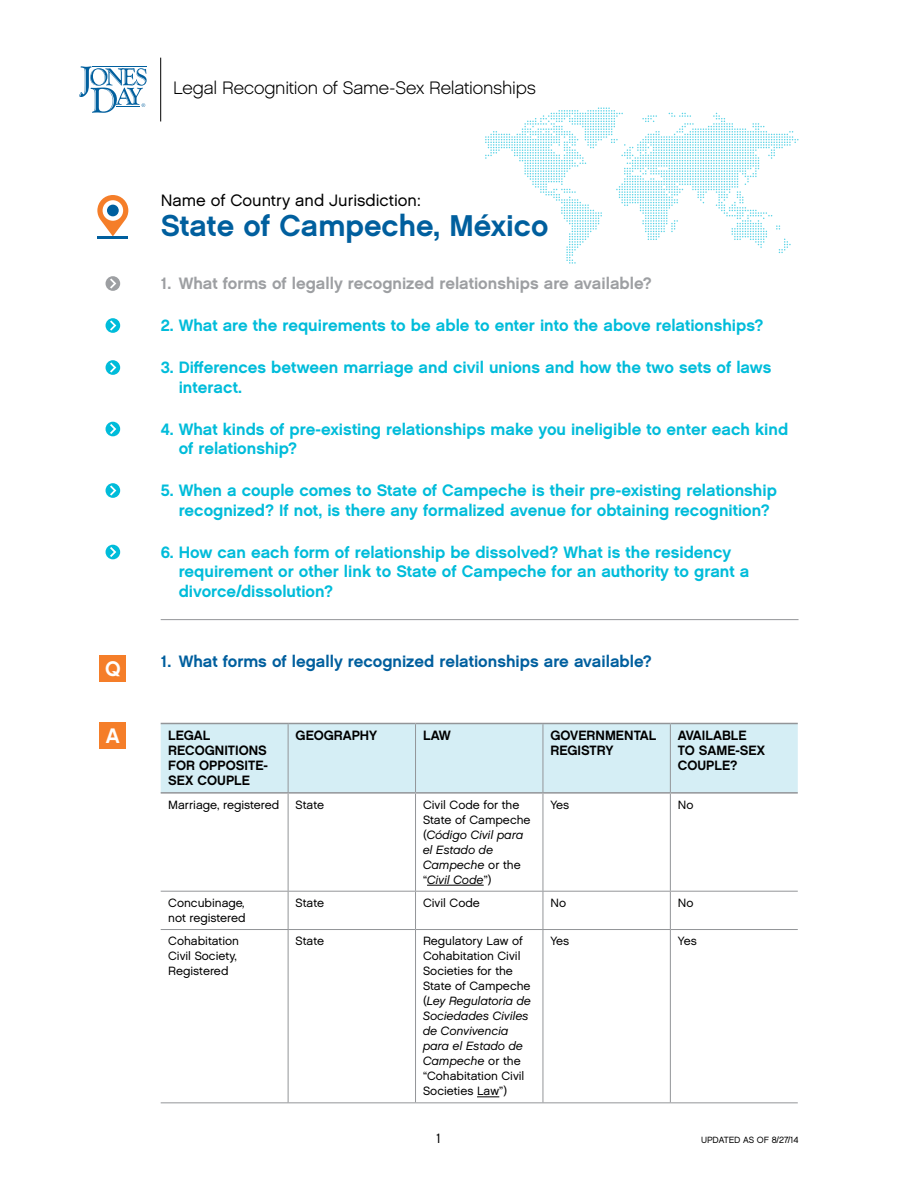
<style>
.page{position:relative;width:918px;height:1188px;background:#fff}
.page>*{position:absolute;margin:0;border:0;box-sizing:border-box;transform-origin:0 0}
.CNTRY{font:30px "Chalet New York Nineteen Sixty";color:#005f9e}
.t1{font:21px "Chalet New York Nineteen Sixty";color:#fff}
.t2{font:18px "Chalet English Channel";letter-spacing:-.01em;color:#000}
.TOC_Q_Cyan{font:16.5px/19.5px "Chalet New York Nineteen Sixty";color:#00bcda}
.TOC_Q_w_rule_below{font:16.5px/19.5px "Chalet New York Nineteen Sixty";color:#00bcda}
.TOC_Q_Gray{font:16.5px "Chalet New York Nineteen Sixty";color:#9d9fa2}
.t3{font:16.5px "Chalet New York Nineteen Sixty";color:#005f9e}
.CNTRY-2{font:16.5px "Chalet London Nineteen Sixty";color:#000}
.TBL_HEAD_B{font:13.5px/15px "Chalet New York Nineteen Sixty";color:#000}
.t4{font:13.5px "Chalet London Nineteen Sixty";color:#000}
.TBL_BC{font:12px/15px "Chalet London Nineteen Sixty";color:#000}
.TBL_BC-2{font:12px/15px "Chalet Oblique London";color:#000}
.t5{font:9px "Chalet London Nineteen Sixty";color:#000}
.s1{font-family:"Chalet London Nineteen Sixty"}
.s2{font-family:"Chalet Oblique London"}
</style>
<div class="page">
<hr style="left:161px;top:619px;width:638px;height:1px;background:#939598">
<div style="left:161px;top:724px;width:637px;height:68px;background:#d5eef5"></div>
<hr style="left:415px;top:724px;width:1px;height:68px;background:#939598">
<hr style="left:543px;top:724px;width:1px;height:68px;background:#939598">
<hr style="left:415px;top:794px;width:1px;height:97px;background:#939598">
<hr style="left:543px;top:794px;width:1px;height:97px;background:#939598">
<hr style="left:161px;top:891px;width:127px;height:1px;background:#939598">
<hr style="left:288px;top:891px;width:128px;height:1px;background:#939598">
<hr style="left:416px;top:891px;width:127px;height:1px;background:#939598">
<hr style="left:415px;top:892px;width:1px;height:37px;background:#939598">
<hr style="left:543px;top:891px;width:127px;height:1px;background:#939598">
<hr style="left:543px;top:892px;width:1px;height:37px;background:#939598">
<hr style="left:670px;top:891px;width:128px;height:1px;background:#939598">
<hr style="left:161px;top:929px;width:127px;height:1px;background:#939598">
<hr style="left:288px;top:929px;width:128px;height:1px;background:#939598">
<hr style="left:416px;top:929px;width:127px;height:1px;background:#939598">
<hr style="left:415px;top:930px;width:1px;height:172px;background:#939598">
<hr style="left:543px;top:929px;width:127px;height:1px;background:#939598">
<hr style="left:543px;top:930px;width:1px;height:172px;background:#939598">
<hr style="left:670px;top:929px;width:128px;height:1px;background:#939598">
<hr style="left:288px;top:1102px;width:128px;height:1px;background:#939598">
<hr style="left:416px;top:1102px;width:127px;height:1px;background:#939598">
<hr style="left:543px;top:1102px;width:127px;height:1px;background:#939598">
<hr style="left:288px;top:794px;width:1px;height:97px;background:#939598">
<hr style="left:288px;top:892px;width:1px;height:37px;background:#939598">
<hr style="left:288px;top:930px;width:1px;height:172px;background:#939598">
<hr style="left:161px;top:1102px;width:127px;height:1px;background:#939598">
<hr style="left:670px;top:794px;width:1px;height:97px;background:#939598">
<hr style="left:670px;top:892px;width:1px;height:37px;background:#939598">
<hr style="left:670px;top:930px;width:1px;height:172px;background:#939598">
<hr style="left:670px;top:1102px;width:128px;height:1px;background:#939598">
<hr style="left:288px;top:723px;width:128px;height:1px;background:#939598">
<hr style="left:416px;top:723px;width:127px;height:1px;background:#939598">
<hr style="left:543px;top:723px;width:127px;height:1px;background:#939598">
<hr style="left:288px;top:792px;width:128px;height:2px;background:#939598">
<hr style="left:416px;top:792px;width:127px;height:2px;background:#939598">
<hr style="left:543px;top:792px;width:127px;height:2px;background:#939598">
<hr style="left:670px;top:723px;width:128px;height:1px;background:#939598">
<hr style="left:670px;top:792px;width:128px;height:2px;background:#939598">
<hr style="left:670px;top:724px;width:1px;height:68px;background:#939598">
<hr style="left:161px;top:723px;width:127px;height:1px;background:#939598">
<hr style="left:161px;top:792px;width:127px;height:2px;background:#939598">
<hr style="left:288px;top:724px;width:1px;height:68px;background:#939598">
<hr style="left:427px;top:885px;width:57px;height:1px;background:#000">
<svg style="left:477px;top:1096px;width:22px;height:1px"></svg>
<svg style="left:97px;top:195px;width:31px;height:41px"></svg>
<div style="left:103px;top:200px;width:20px;height:21px;background:#fff;border-radius:50%"></div>
<div style="left:107px;top:205px;width:12px;height:11px;background:#005f9e;border-radius:50%"></div>
<hr style="left:97px;top:236px;width:31px;height:3px;background:#005f9e">
<svg style="left:106px;top:276px;width:14px;height:15px"></svg>
<svg style="left:106px;top:318px;width:14px;height:15px"></svg>
<svg style="left:106px;top:360px;width:14px;height:15px"></svg>
<svg style="left:106px;top:422px;width:14px;height:14px"></svg>
<svg style="left:106px;top:483px;width:14px;height:15px"></svg>
<svg style="left:106px;top:545px;width:14px;height:14px"></svg>
<div style="left:100px;top:656px;width:26px;height:26px;background:#f57e29"></div>
<div style="left:100px;top:723px;width:26px;height:26px;background:#f57e29"></div>
<svg style="left:485px;top:107px;width:314px;height:157px"></svg>
<hr style="left:160px;top:58px;width:1px;height:63px;background:#000">
<svg style="left:79px;top:66px;width:68px;height:47px"></svg>
<p class="t1" style="left:105px;top:656px;width:17px">Q</p>
<p class="t1" style="left:106px;top:723px;width:16px">A</p>
<p class="t2" style="left:173px;top:77px;width:364px">Legal Recognition of Same-Sex Relationships</p>
<p class="CNTRY-2" style="left:161px;top:191px;width:262px">Name of Country and Jurisdiction:</p>
<p class="CNTRY" style="left:161px;top:208px;width:389px">State of Campeche, México</p>
<p class="TOC_Q_Gray" style="left:161px;top:273px;width:493px">1. What forms of legally recognized relationships are available?</p>
<p class="TOC_Q_Cyan" style="left:161px;top:316px;width:604px">2. What are the requirements to be able to enter into the above relationships?</p>
<p class="TOC_Q_Cyan" style="left:179px;top:358px;width:594px;text-indent:-18px">3. Differences between marriage and civil unions and how the two sets of laws interact.</p>
<p class="TOC_Q_Cyan" style="left:179px;top:419px;width:611px;text-indent:-18px">4. What kinds of pre-existing relationships make you ineligible to enter each kind of relationship?</p>
<p class="TOC_Q_Cyan" style="left:179px;top:481px;width:600px;text-indent:-18px">5. When a couple comes to State of Campeche is their pre-existing relationship recognized? If not, is there any formalized avenue for obtaining recognition?</p>
<p class="TOC_Q_w_rule_below" style="left:179px;top:542px;width:572px;text-indent:-18px">6. How can each form of relationship be dissolved? What is the residency requirement or other link to State of Campeche for an authority to grant a divorce/dissolution?</p>
<p class="t3" style="left:161px;top:651px;width:493px">1. What forms of legally recognized relationships are available?</p>
<p class="TBL_HEAD_B" style="left:168px;top:728px;width:101px">LEGAL<br>RECOGNITIONS<br>FOR OPPOSITE-<br>SEX COUPLE</p>
<p class="TBL_HEAD_B" style="left:296px;top:728px;width:83px">GEOGRAPHY</p>
<p class="TBL_HEAD_B" style="left:423px;top:728px;width:29px">LAW</p>
<p class="TBL_HEAD_B" style="left:550px;top:728px;width:107px">GOVERNMENTAL<br>REGISTRY</p>
<p class="TBL_HEAD_B" style="left:678px;top:728px;width:89px">AVAILABLE<br>TO SAME-SEX<br>COUPLE?</p>
<p class="TBL_BC" style="left:168px;top:797px;width:113px">Marriage, registered</p>
<p class="TBL_BC" style="left:296px;top:797px;width:30px">State</p>
<p class="TBL_BC-2" style="left:423px;top:797px;width:109px"><span class="s1">Civil Code for the<br>State of Campeche (</span>Código Civil para el Estado de<br>Campeche <span class="s1">or the “</span>Civil Code<span class="s1">”)</span></p>
<p class="TBL_BC" style="left:550px;top:797px;width:20px">Yes</p>
<p class="TBL_BC" style="left:678px;top:797px;width:17px">No</p>
<p class="TBL_BC" style="left:168px;top:895px;width:79px">Concubinage<span class="s2">, </span>not registered</p>
<p class="TBL_BC" style="left:296px;top:895px;width:30px">State</p>
<p class="TBL_BC" style="left:423px;top:895px;width:58px">Civil Code</p>
<p class="TBL_BC" style="left:550px;top:895px;width:17px">No</p>
<p class="TBL_BC" style="left:678px;top:895px;width:17px">No</p>
<p class="TBL_BC" style="left:168px;top:934px;width:72px">Cohabitation<br>Civil Society,<br>Registered</p>
<p class="TBL_BC" style="left:296px;top:934px;width:30px">State</p>
<p class="TBL_BC" style="left:423px;top:934px;width:110px">Regulatory Law of<br>Cohabitation Civil<br>Societies for the<br>State of Campeche (<span class="s2">Ley Regulatoria de<br>Sociedades Civiles de Convivencia para el Estado de<br>Campeche</span> or the “Cohabitation Civil<br>Societies Law”)</p>
<p class="TBL_BC" style="left:550px;top:934px;width:20px">Yes</p>
<p class="TBL_BC" style="left:678px;top:934px;width:20px">Yes</p>
<p class="t4" style="left:437px;top:1130px;width:6px">1</p>
<p class="t5" style="left:701px;top:1135px;width:99px">UPDATED AS OF 8/27/14</p>
</div>
